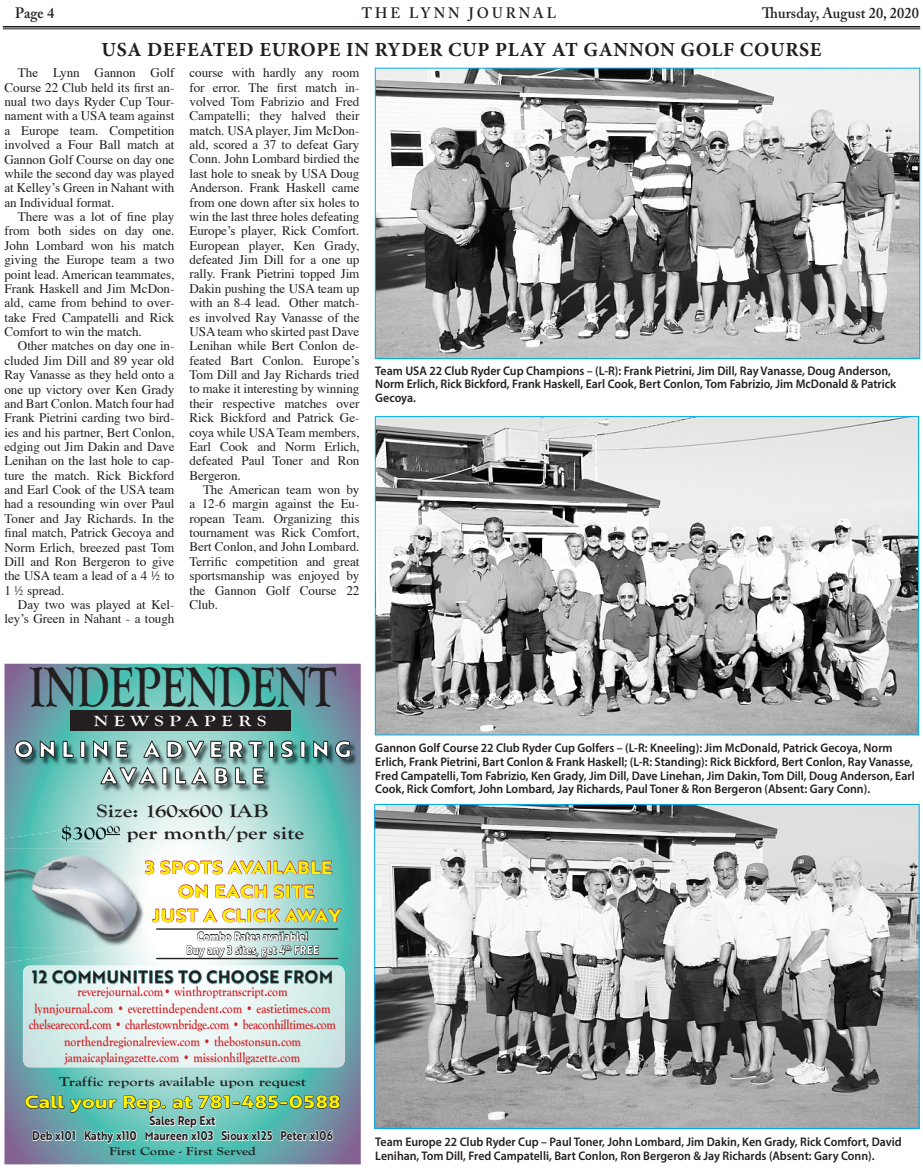
<style>
.page{position:relative;width:923px;height:1170px;background:#fff}
.page>*{position:absolute;margin:0;border:0;box-sizing:border-box;transform-origin:0 0}
.t1{font:700 57.75px "Goudy Old Style T";color:#231f20;scale:.74 1}
.Photo_Overline{font:700 20px "Minion Pro";letter-spacing:.035em;color:#231f20}
.t2{font:700 18.62px/22.4px "Goudy Old Style T";color:#231f20;text-align:center;scale:1.23 1}
.t3{font:700 17.25px/24px "Brother 1816 Printed";letter-spacing:.04em;color:#fff101;text-align:center;scale:1.1 1}
.t4{font:700 17.25px "Brother 1816 Printed";color:#fff101;scale:1.23 1}
.t5{font:700 17.25px "Brother 1816 Printed";letter-spacing:.04em;color:#231f20;scale:.95 1}
.t6{font:700 15.38px "Goudy Old Style T";letter-spacing:.3em;color:#fff;scale:1.23 1}
.t7{font:600 15px "Adobe Caslon Pro";letter-spacing:.01em;color:#231f20;scale:.95 1}
.t8{font:600 15px "Adobe Caslon Pro";letter-spacing:.215em;color:#231f20;scale:.95 1}
.t9{font:700 13.75px/16.5px "Goudy Old Style T";color:#d1232a;text-align:center;scale:.85 1}
.Body_Text{font:13.12px/14.4px "Times";letter-spacing:-.005em;color:#231f20;text-align:justify}
.t10{font:700 13.12px "Goudy Old Style T";color:#231f20;scale:1.23 1}
.Cutline{font:600 12.5px/13.8px "Myriad Pro";color:#231f20;scale:.95 1}
.t11{font:700 12.38px/14.9px "Brother 1816 Printed";color:#231f20;text-align:center;scale:.85 1}
.t12{font:700 11.75px/13.8px "Brother 1816 Printed";color:#fff;text-align:center;scale:.85 1}
.t13{font:700 11.75px "Goudy Old Style T";color:#231f20;scale:1.23 1}
</style>
<div class="page">
<hr style="left:3px;top:26px;width:917px;height:2px;background:#231f20">
<hr style="left:3px;top:29px;width:917px;height:1px;background:#231f20">
<img style="left:377px;top:70px;width:541px;height:287px">
<div style="left:375px;top:68px;width:545px;height:291px;border:1px solid #00aeef"></div>
<img style="left:376px;top:806px;width:541px;height:321px">
<img style="left:377px;top:418px;width:539px;height:315px">
<svg style="left:4px;top:664px;width:357px;height:500px;background:#80b6b9"></svg>
<div style="left:70px;top:710px;width:221px;height:20px;background:#231f20"></div>
<img style="left:350px;top:742px;width:7px;height:24px">
<img style="left:102px;top:789px;width:170px;height:4px">
<svg style="left:15px;top:736px;width:335px;height:53px;background:#80b1ad"></svg>
<svg style="left:25px;top:1083px;width:315px;height:79px;background:#72b2b1"></svg>
<img style="left:4px;top:820px;width:129px;height:29px">
<img style="left:62px;top:826px;width:44px;height:16px">
<svg style="left:107px;top:826px;width:13px;height:9px"></svg>
<img style="left:4px;top:947px;width:19px;height:16px">
<img style="left:120px;top:826px;width:13px;height:16px">
<img style="left:4px;top:849px;width:139px;height:98px">
<svg style="left:23px;top:851px;width:322px;height:216px"></svg>
<p class="t7" style="left:15px;top:4px;width:42px">Page 4</p>
<p class="t8" style="left:362px;top:4px;width:206px">THE LYNN JOURNAL</p>
<p class="t7" style="left:762px;top:4px;width:167px">Thursday, August 20, 2020</p>
<p class="Photo_Overline" style="left:101px;top:35px;width:721px">USA DEFEATED EUROPE IN RYDER CUP PLAY AT GANNON GOLF COURSE</p>
<p class="Body_Text" style="left:4px;top:65px;width:171px;text-indent:14px">The Lynn Gannon Golf Course 22 Club held its first an&shy;nual two days Ryder Cup Tour&shy;nament with a USA team against a Europe team. Competition involved a Four Ball match at Gannon Golf Course on day one while the second day was played at Kelley’s Green in Nahant with an Individual format.</p>
<p class="Body_Text" style="left:4px;top:208px;width:171px;text-indent:14px">There was a lot of fine play from both sides on day one.<br>John Lombard won his match giving the Europe team a two point lead. American teammates, Frank Haskell and Jim McDon&shy;ald, came from behind to over&shy;take Fred Campatelli and Rick Comfort to win the match.</p>
<p class="Body_Text" style="left:4px;top:338px;width:171px;text-indent:14px">Other matches on day one in&shy;cluded Jim Dill and 89 year old Ray Vanasse as they held onto a one up victory over Ken Grady and Bart Conlon. Match four had Frank Pietrini carding two bird&shy;ies and his partner, Bert Conlon, edging out Jim Dakin and Dave Lenihan on the last hole to cap&shy;ture the match. Rick Bickford and Earl Cook of the USA team had a resounding win over Paul Toner and Jay Richards. In the final match, Patrick Gecoya and Norm Erlich, breezed past Tom Dill and Ron Bergeron to give the USA team a lead of a 4 ½ to 1 ½ spread.</p>
<p class="Body_Text" style="left:4px;top:596px;width:171px;text-align:right">Day two was played at Kel&shy;ley’s Green in Nahant - a tough</p>
<p class="Body_Text" style="left:189px;top:65px;width:171px">course with hardly any room for error. The first match in&shy;volved Tom Fabrizio and Fred Campatelli; they halved their match. USA player, Jim McDon&shy;ald, scored a 37 to defeat Gary Conn. John Lombard birdied the last hole to sneak by USA Doug Anderson. Frank Haskell came from one down after six holes to win the last three holes defeating Europe’s player, Rick Comfort.<br>European player, Ken Grady, defeated Jim Dill for a one up rally. Frank Pietrini topped Jim Dakin pushing the USA team up with an 8-4 lead. Other match&shy;es involved Ray Vanasse of the USA team who skirted past Dave Lenihan while Bert Conlon de&shy;feated Bart Conlon. Europe’s Tom Dill and Jay Richards tried to make it interesting by winning their respective matches over Rick Bickford and Patrick Ge&shy;coya while USA Team members, Earl Cook and Norm Erlich, defeated Paul Toner and Ron Bergeron.</p>
<p class="Body_Text" style="left:189px;top:481px;width:171px;text-indent:14px">The American team won by a 12-6 margin against the Eu&shy;ropean Team. Organizing this tournament was Rick Comfort, Bert Conlon, and John Lombard.<br>Terrific competition and great sportsmanship was enjoyed by the Gannon Golf Course 22<br>Club.</p>
<p class="Cutline" style="left:375px;top:363px;width:550px">Team USA 22 Club Ryder Cup Champions – (L-R): Frank Pietrini, Jim Dill, Ray Vanasse, Doug Anderson,<br>Norm Erlich, Rick Bickford, Frank Haskell, Earl Cook, Bert Conlon, Tom Fabrizio, Jim McDonald &amp; Patrick<br>Gecoya.</p>
<p class="t1" style="left:30px;top:655px;width:416px">INDEPENDENT</p>
<p class="t6" style="left:94px;top:712px;width:142px">NEWSPAPERS</p>
<p class="t2" style="left:61px;top:800px;width:199px">Size: 160x600 IAB<br>$300<sup>00</sup> per month/per site</p>
<p class="t3" style="left:145px;top:855px;width:179px">3 SPOTS AVAILABLE<br>ON EACH SITE<br>JUST A CLICK AWAY</p>
<p class="t12" style="left:186px;top:929px;width:157px">Combo Rates available!<br>Buy any 3 sites, get 4<sup>th</sup> FREE</p>
<p class="t5" style="left:32px;top:964px;width:318px">12 COMMUNITIES TO CHOOSE FROM</p>
<p class="t9" style="left:29px;top:984px;width:363px">reverejournal.com• winthroptranscript.com<br>lynnjournal.com • everettindependent.com • eastietimes.com chelsearecord.com • charlestownbridge.com • beaconhilltimes.com northendregionalreview.com • thebostonsun.com jamaicaplaingazette.com • missionhillgazette.com</p>
<p class="t10" style="left:59px;top:1075px;width:202px">Traffic reports available upon request</p>
<p class="t4" style="left:25px;top:1089px;width:258px">Call your Rep. at 781-485-0588</p>
<p class="t13" style="left:109px;top:1145px;width:121px">First Come - First Served</p>
<p class="t11" style="left:32px;top:1113px;width:355px">Sales Rep Ext<br>Deb x101 Kathy x110 Maureen x103 Sioux x125 Peter x106</p>
<p class="Cutline" style="left:375px;top:741px;width:569px">Gannon Golf Course 22 Club Ryder Cup Golfers – (L-R: Kneeling): Jim McDonald, Patrick Gecoya, Norm Erlich, Frank Pietrini, Bart Conlon &amp; Frank Haskell; (L-R: Standing): Rick Bickford, Bert Conlon, Ray Vanasse, Fred Campatelli, Tom Fabrizio, Ken Grady, Jim Dill, Dave Linehan, Jim Dakin, Tom Dill, Doug Anderson, Earl Cook, Rick Comfort, John Lombard, Jay Richards, Paul Toner &amp; Ron Bergeron (Absent: Gary Conn).</p>
<p class="Cutline" style="left:375px;top:1135px;width:555px">Team Europe 22 Club Ryder Cup – Paul Toner, John Lombard, Jim Dakin, Ken Grady, Rick Comfort, David<br>Lenihan, Tom Dill, Fred Campatelli, Bart Conlon, Ron Bergeron &amp; Jay Richards (Absent: Gary Conn).</p>
</div>
